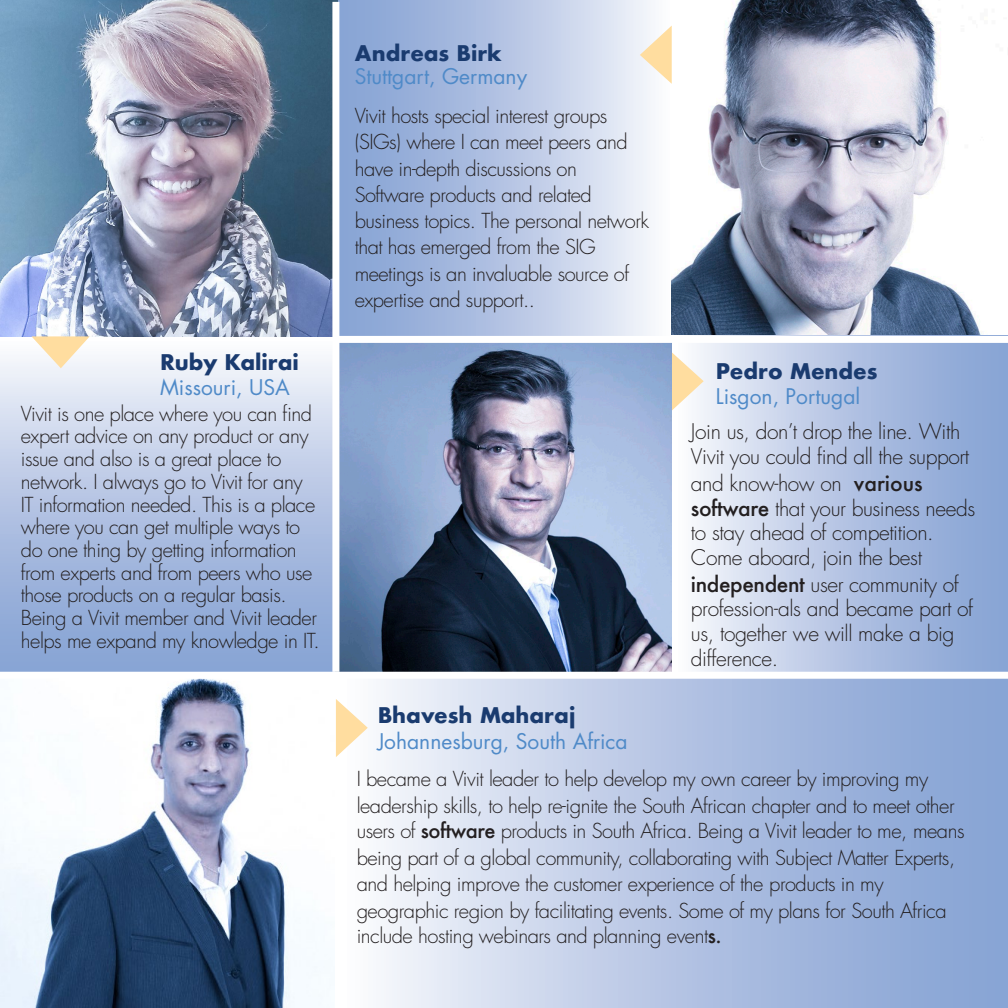
<style>
.page{position:relative;width:1008px;height:1008px;background:#fff}
.page>*{position:absolute;margin:0;border:0;box-sizing:border-box;transform-origin:0 0}
.t1{font:300 21px/25.4px "Futura";letter-spacing:-.02em;color:#231f20}
.t2{font:21px/22.8px "Futura";color:#4f8ac8}
.t3{font:700 21px "Futura";color:#1a3b6f}
.t4{font:300 20.12px/22.8px "Futura";letter-spacing:-.025em;color:#231f20}
.s1{font-weight:700;color:#1a3b6f}
.s2{font-weight:500}
</style>
<div class="page">
<img style="left:0;top:679px;width:317px;height:329px">
<div style="left:334px;top:0;width:338px;height:338px;background:linear-gradient(to right,#7c9ad0,#f5f6fb)"></div>
<img style="left:0;top:0;width:338px;height:337px">
<div style="left:0;top:338px;width:338px;height:337px;background:linear-gradient(to bottom,#f5f6fb,#7d9bd0)"></div>
<div style="left:336px;top:672px;width:672px;height:336px;background:linear-gradient(to right,#f6f7fb,#7d9bd0)"></div>
<img style="left:672px;top:0;width:336px;height:336px">
<div style="left:672px;top:336px;width:336px;height:336px;background:linear-gradient(to right,#f6f7fc,#7e9cd1)"></div>
<svg style="left:32px;top:336px;width:58px;height:32px"></svg>
<svg style="left:336px;top:699px;width:32px;height:58px"></svg>
<svg style="left:640px;top:26px;width:32px;height:58px"></svg>
<svg style="left:672px;top:352px;width:32px;height:59px"></svg>
<img style="left:339px;top:343px;width:333px;height:329px">
<div style="left:336px;top:336px;width:672px;height:7px;background:#fff"></div>
<div style="left:332px;top:2px;width:7px;height:670px;background:#fff"></div>
<div style="left:0;top:672px;width:1008px;height:7px;background:#fff"></div>
<p class="t3" style="left:160px;top:347px;width:140px">Ruby Kalirai</p>
<p class="t2" style="left:160px;top:376px;width:131px">Missouri, USA</p>
<p class="t4" style="left:21px;top:402px;width:300px">Vivit is one place where you can find expert advice on any product or any issue and also is a great place to network. I always go to Vivit for any IT information needed. This is a place where you can get multiple ways to do one thing by getting information from experts and from peers who use those products on a regular basis.<br>Being a Vivit member and Vivit leader helps me expand my knowledge in IT.</p>
<p class="t2" style="left:355px;top:42px;width:174px"><span class="s1">Andreas Birk<br></span>Stuttgart, Germany</p>
<p class="t4" style="left:355px;top:103px;width:296px;line-height:26.2px">Vivit hosts special interest groups (SIGs) where I can meet peers and have in-depth discussions on<br>Software products and related business topics. The personal network that has emerged from the SIG meetings is an invaluable source of expertise and support..</p>
<p class="t3" style="left:378px;top:700px;width:199px">Bhavesh Maharaj</p>
<p class="t2" style="left:378px;top:729px;width:252px">Johannesburg, South Africa</p>
<p class="t3" style="left:716px;top:356px;width:163px">Pedro Mendes</p>
<p class="t2" style="left:716px;top:385px;width:146px">Lisgon, Portugal</p>
<p class="t1" style="left:691px;top:419px;width:286px">Join us, don’t drop the line. With<br>Vivit you could find all the support and know-how on <span class="s2">various software</span> that your business needs to stay ahead of competition.<br>Come aboard, join the best <span class="s2">independent</span> user community of</p>
<p class="t1" style="left:691px;top:596px;width:284px">profession-als and became part of us, together we will make a big difference.</p>
<p class="t4" style="left:357px;top:766px;width:609px;line-height:26.1px">I became a Vivit leader to help develop my own career by improving my leadership skills, to help re-ignite the South African chapter and to meet other users of <span class="s2">software</span> products in South Africa. Being a Vivit leader to me, means being part of a global community, collaborating with Subject Matter Experts, and helping improve the customer experience of the products in my geographic region by facilitating events. Some of my plans for South Africa include hosting webinars and planning event<span class="s2">s.</span></p>
</div>
